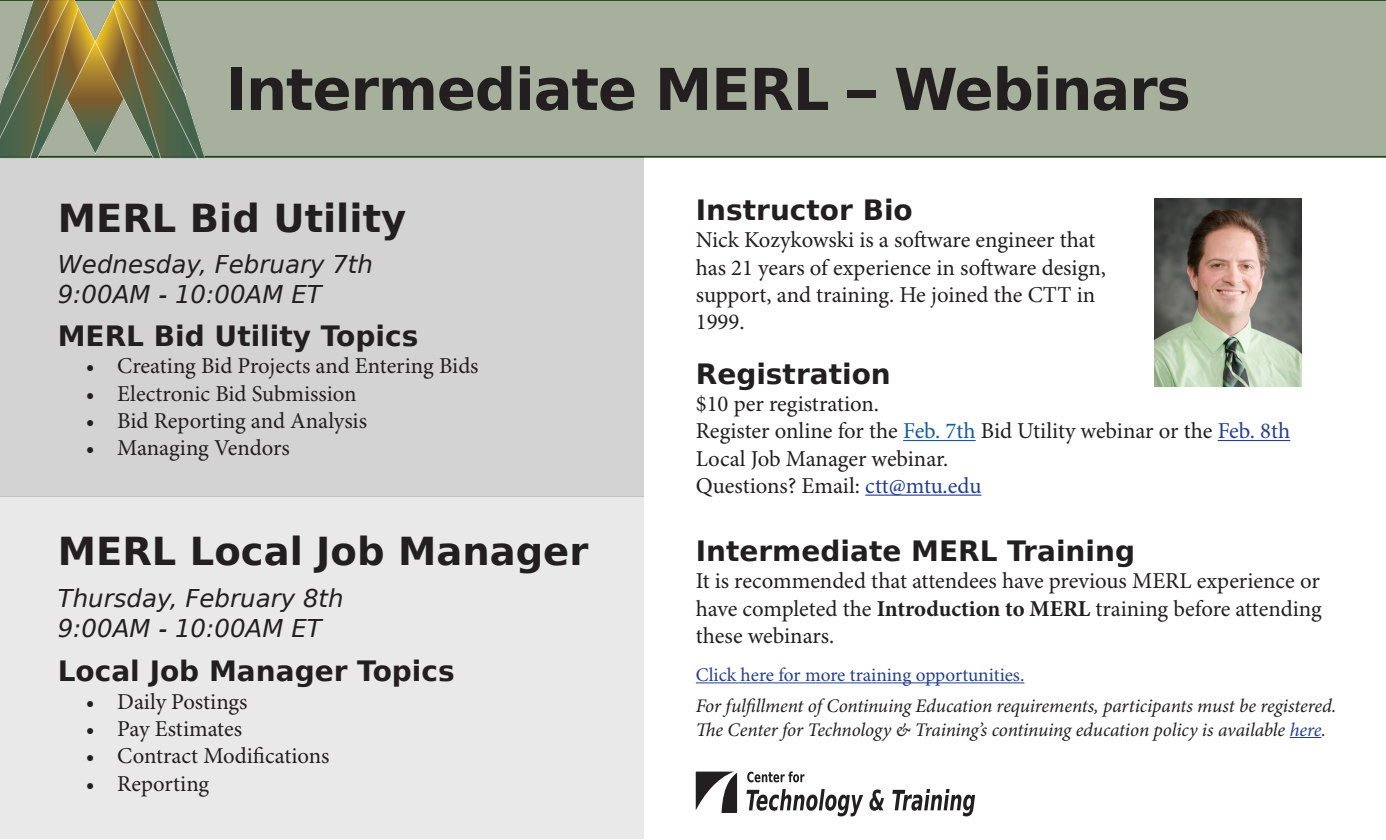
<style>
.page{position:relative;width:1386px;height:840px;background:#fff}
.page>*{position:absolute;margin:0;border:0;box-sizing:border-box;transform-origin:0 0}
.t1{font:700 57.75px "Bitstream Vera Sans";letter-spacing:-.02em;color:#231f20}
.t2{font:700 38.5px "Bitstream Vera Sans";color:#231f20}
.t3{font:700 28px "Bitstream Vera Sans";color:#231f20}
.t4{font:italic 24.5px "Bitstream Vera Sans";color:#231f20}
.t5{font:22.75px/27.3px "Minion Pro";color:#231f20}
.t6{font:italic 19.25px/23.1px "Minion Pro";letter-spacing:-.01em;color:#231f20}
.t7{font:19.25px "Minion Pro";color:#253f8e}
.s1{color:#175d9e}
.s2{color:#253f8e}
.s3{font-weight:700}
</style>
<div class="page">
<div style="left:205px;top:0;width:1181px;height:158px;background:#a6b09c"></div>
<div style="left:0;top:157px;width:644px;height:340px;background:#d3d3d3"></div>
<div style="left:0;top:497px;width:644px;height:342px;background:#e9e9e9"></div>
<img style="left:1154px;top:199px;width:148px;height:188px">
<hr style="left:903px;top:440px;width:73px;height:1px;background:#175d9e">
<hr style="left:1218px;top:440px;width:72px;height:1px;background:#253f8e">
<hr style="left:865px;top:495px;width:116px;height:1px;background:#253f8e">
<hr style="left:696px;top:682px;width:328px;height:1px;background:#253f8e">
<hr style="left:1290px;top:737px;width:31px;height:1px;background:#253f8e">
<svg style="left:696px;top:771px;width:41px;height:42px"></svg>
<svg style="left:746px;top:789px;width:117px;height:27px"></svg>
<svg style="left:869px;top:789px;width:15px;height:22px"></svg>
<svg style="left:892px;top:789px;width:83px;height:27px"></svg>
<svg style="left:747px;top:771px;width:57px;height:11px"></svg>
<img style="left:0;top:0;width:205px;height:159px">
<p class="t1" style="left:226px;top:56px;width:967px">Intermediate MERL – Webinars</p>
<p class="t2" style="left:58px;top:196px;width:350px">MERL Bid Utility</p>
<p class="t4" style="left:58px;top:251px;width:317px">Wednesday, February 7th</p>
<p class="t4" style="left:58px;top:280px;width:266px">9:00AM - 10:00AM ET</p>
<p class="t3" style="left:58px;top:320px;width:362px">MERL Bid Utility Topics</p>
<p class="t5" style="left:86px;top:353px;width:394px">• Creating Bid Projects and Entering Bids</p>
<p class="t5" style="left:86px;top:381px;width:272px">• Electronic Bid Submission</p>
<p class="t5" style="left:86px;top:408px;width:283px">• Bid Reporting and Analysis</p>
<p class="t5" style="left:86px;top:435px;width:206px">• Managing Vendors</p>
<p class="t2" style="left:58px;top:530px;width:532px">MERL Local Job Manager</p>
<p class="t4" style="left:58px;top:585px;width:288px">Thursday, February 8th</p>
<p class="t4" style="left:58px;top:614px;width:266px">9:00AM - 10:00AM ET</p>
<p class="t3" style="left:58px;top:655px;width:399px">Local Job Manager Topics</p>
<p class="t5" style="left:86px;top:689px;width:163px">• Daily Postings</p>
<p class="t5" style="left:86px;top:716px;width:158px">• Pay Estimates</p>
<p class="t5" style="left:86px;top:743px;width:245px">• Contract Modifications</p>
<p class="t5" style="left:86px;top:771px;width:125px">• Reporting</p>
<p class="t3" style="left:696px;top:194px;width:219px">Instructor Bio</p>
<p class="t5" style="left:696px;top:227px;width:412px">Nick Kozykowski is a software engineer that has 21 years of experience in software design, support, and training. He joined the CTT in 1999.</p>
<p class="t3" style="left:696px;top:358px;width:197px">Registration</p>
<p class="t5" style="left:696px;top:391px;width:185px">$10 per registration.</p>
<p class="t5" style="left:696px;top:418px;width:596px">Register online for the <span class="s1">Feb. 7th</span> Bid Utility webinar or the <span class="s2">Feb. 8th<br></span>Local Job Manager webinar.</p>
<p class="t5" style="left:696px;top:473px;width:287px">Questions? Email: <span class="s2">ctt@mtu.edu</span></p>
<p class="t3" style="left:696px;top:535px;width:441px">Intermediate MERL Training</p>
<p class="t5" style="left:696px;top:568px;width:627px;text-align:justify">It is recommended that attendees have previous MERL experience or have completed the <span class="s3">Introduction to MERL</span> training before attending these webinars.</p>
<p class="t7" style="left:696px;top:663px;width:330px">Click here for more training opportunities.</p>
<p class="t6" style="left:696px;top:696px;width:642px">For fulfillment of Continuing Education requirements, participants must be registered.<br>The Center for Technology &amp; Training’s continuing education policy is available <span class="s2">here</span>.</p>
</div>
